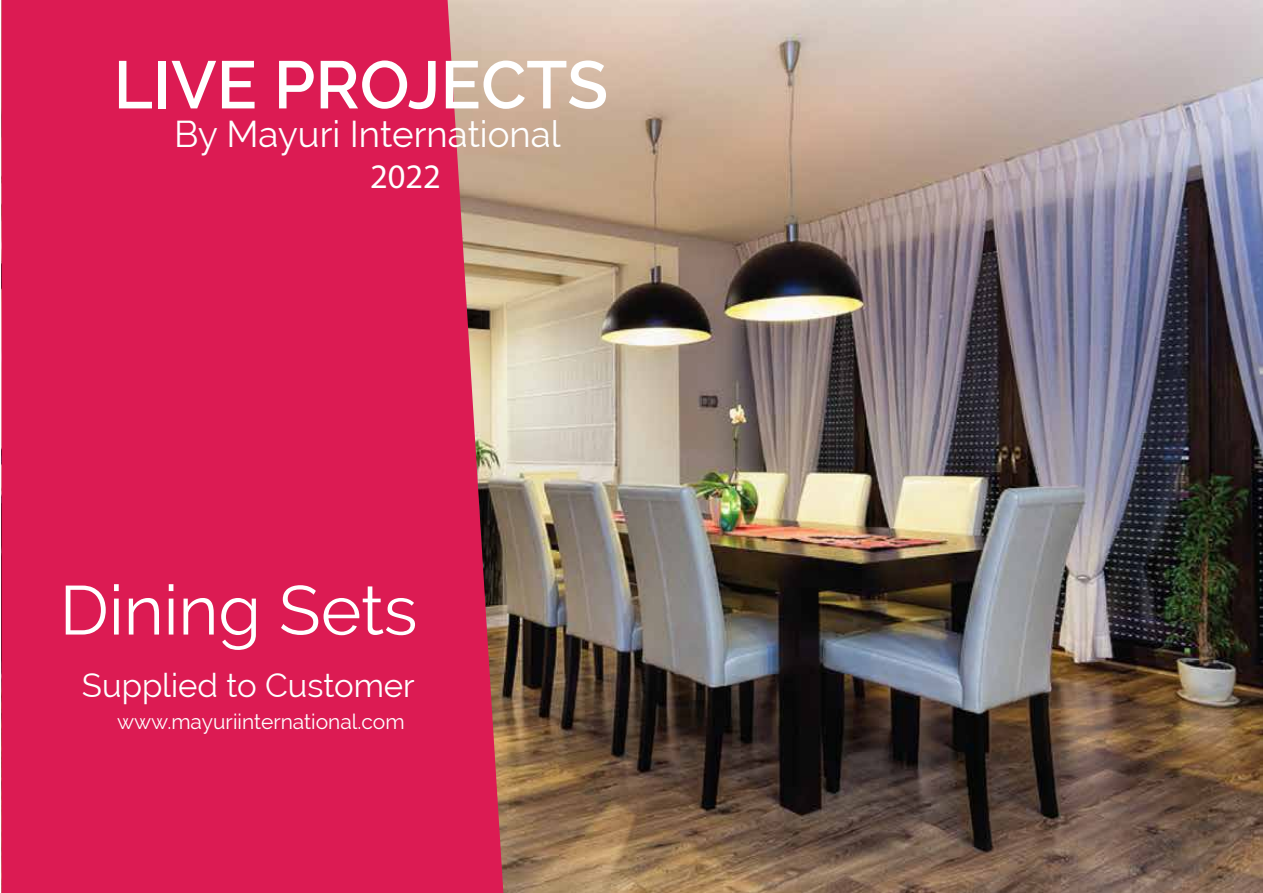
<style>
.page{position:relative;width:1263px;height:893px;background:#fff}
.page>*{position:absolute;margin:0;border:0;box-sizing:border-box;transform-origin:0 0}
.t1{font:69px "Raleway";color:#fff}
.t2{font:600 67.05px "Raleway";color:#fff}
.t3{font:36.6px "Raleway";color:#fff}
.t4{font:34.5px "Myriad Pro";color:#fff}
.t5{font:33px "Raleway";color:#fff}
.t6{font:21px "Raleway";color:#fff}
</style>
<div class="page">
<img style="left:503px;top:0;width:760px;height:893px">
<div style="left:1px;top:0;width:502px;height:893px;background:#dc1b53"></div>
<h2 class="t2" style="left:114px;top:46px;width:496px">LIVE PROJECTS</h2>
<h3 class="t3" style="left:174px;top:113px;width:388px">By Mayuri International</h3>
<h3 class="t4" style="left:370px;top:155px;width:72px">2022</h3>
<h1 class="t1" style="left:59px;top:570px;width:359px">Dining Sets</h1>
<h3 class="t5" style="left:82px;top:666px;width:334px">Supplied to Customer</h3>
<p class="t6" style="left:117px;top:710px;width:289px">www.mayuriinternational.com</p>
</div>
